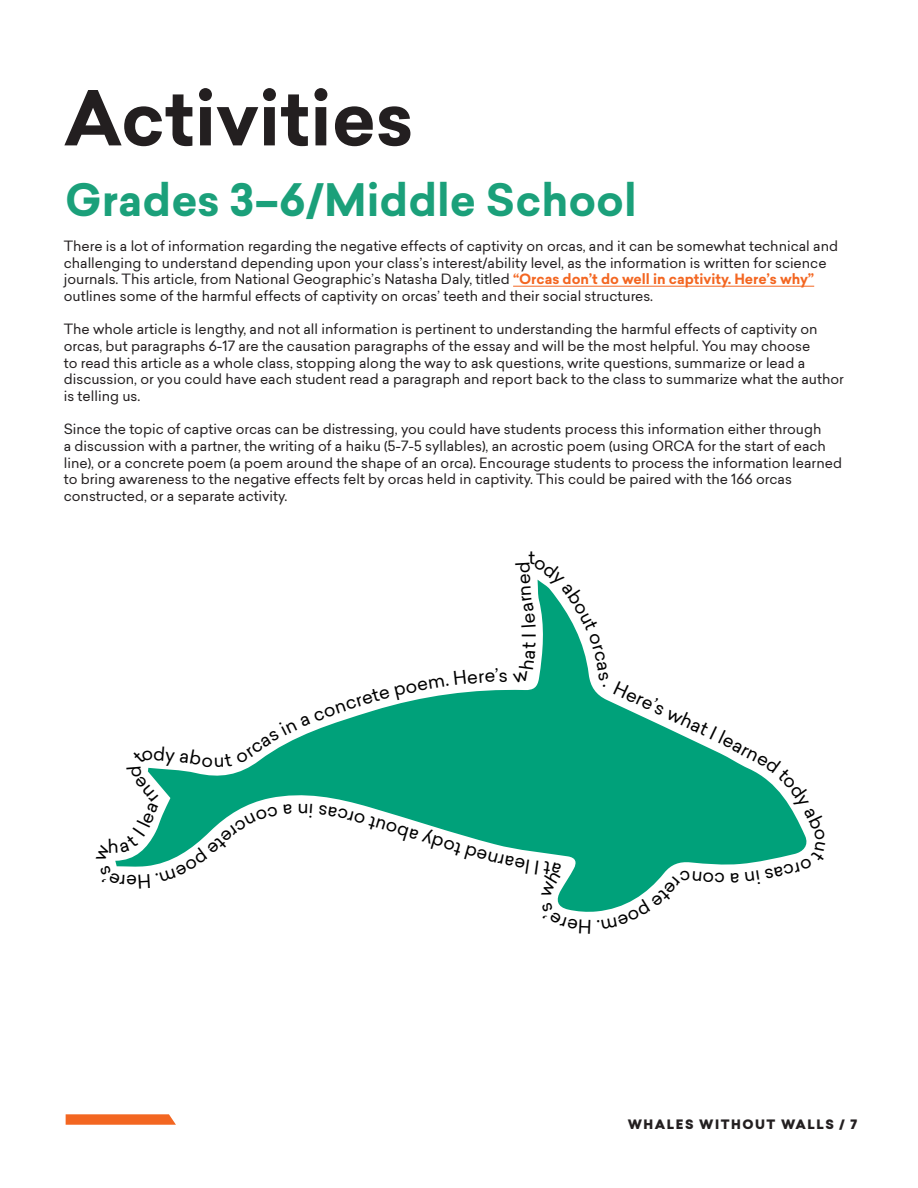
<style>
.page{position:relative;width:918px;height:1188px;background:#fff}
.page>*{position:absolute;margin:0;border:0;box-sizing:border-box;transform-origin:0 0}
.Titles{font:700 74.1px "Sailec";color:#231f20}
.Smaller_Titles{font:700 43.8px "Sailec";color:#1ba07a}
.t1{font:18.45px "Sailec";color:#000}
.Body_Text{font:13.95px/16.6px "Sailec";color:#231f20}
.t2{font:900 12.75px "Sailec";letter-spacing:.12em;color:#231f20}
.s1{font-weight:700;color:#f36621}
</style>
<div class="page">
<svg style="left:66px;top:1114px;width:110px;height:11px"></svg>
<hr style="left:513px;top:286px;width:301px;height:1px;background:#f36621">
<svg style="left:115px;top:579px;width:692px;height:333px"></svg>
<p class="Titles" style="left:64px;top:65px;width:351px">Activities</p>
<p class="Smaller_Titles" style="left:65px;top:169px;width:573px">Grades 3–6/Middle School</p>
<p class="Body_Text" style="left:64px;top:238px;width:776px">There is a lot of information regarding the negative effects of captivity on orcas, and it can be somewhat technical and challenging to understand depending upon your class’s interest/ability level, as the information is written for science journals. This article, from National Geographic’s Natasha Daly, titled <span class="s1">“Orcas don’t do well in captivity. Here’s why” </span>outlines some of the harmful effects of captivity on orcas’ teeth and their social structures.</p>
<p class="Body_Text" style="left:64px;top:321px;width:782px">The whole article is lengthy, and not all information is pertinent to understanding the harmful effects of captivity on orcas, but paragraphs 6-17 are the causation paragraphs of the essay and will be the most helpful. You may choose<br>to read this article as a whole class, stopping along the way to ask questions, write questions, summarize or lead a discussion, or you could have each student read a paragraph and report back to the class to summarize what the author is telling us.</p>
<p class="Body_Text" style="left:64px;top:421px;width:780px">Since the topic of captive orcas can be distressing, you could have students process this information either through<br>a discussion with a partner, the writing of a haiku (5-7-5 syllables), an acrostic poem (using ORCA for the start of each line), or a concrete poem (a poem around the shape of an orca). Encourage students to process the information learned to bring awareness to the negative effects felt by orcas held in captivity. This could be paired with the 166 orcas constructed, or a separate activity.</p>
<h3 class="t1" style="left:137px;top:895px;width:13px;rotate:-180deg">e</h3>
<h3 class="t1" style="left:516px;top:638px;width:7px;rotate:-90deg">I</h3>
<h3 class="t1" style="left:450px;top:861px;width:84px;rotate:-163deg">ody abou</h3>
<h3 class="t1" style="left:620px;top:675px;width:122px;rotate:25deg">Here’s what I l</h3>
<p class="t2" style="left:628px;top:1116px;width:231px">WHALES WITHOUT WALLS / 7</p>
</div>
